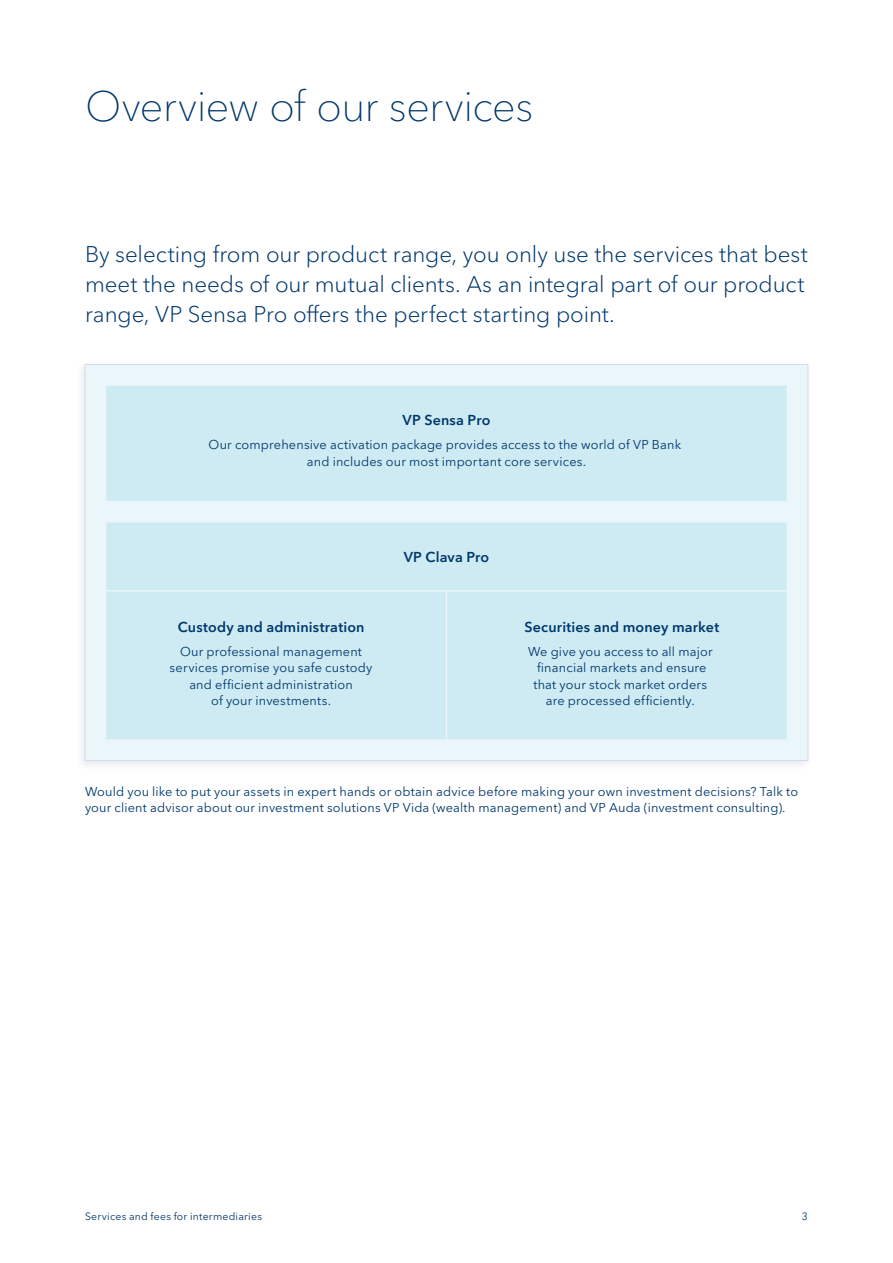
<style>
.page{position:relative;width:893px;height:1263px;background:#fff}
.page>*{position:absolute;margin:0;border:0;box-sizing:border-box;transform-origin:0 0}
.t1{font:100 42px "Avenir Next World";letter-spacing:-.015em;color:#00376b}
.t2{font:300 22.5px/30px "Avenir Next World";letter-spacing:-.005em;color:#00376b}
.t3{font:600 14.25px "VP Next";letter-spacing:.015em;color:#00376b}
.t4{font:12.75px/16.5px "VP Next";letter-spacing:.015em;color:#00376b;text-align:center}
.t5{font:12.75px/16.5px "Avenir Next World";letter-spacing:.01em;color:#00376b}
.t6{font:10.5px "Avenir Next World";letter-spacing:.02em;color:#00376b}
</style>
<div class="page">
<div style="left:75px;top:360px;width:738px;height:411px;background:#002d5e;opacity:.1"></div>
<div style="left:85px;top:364px;width:723px;height:396px;background:#eaf6f9"></div>
<div style="left:106px;top:522px;width:681px;height:217px;background:#ceebf3"></div>
<div style="left:106px;top:386px;width:681px;height:115px;background:#ceebf3"></div>
<hr style="left:98px;top:590px;width:694px;height:1px;background:#eaf6f9">
<hr style="left:446px;top:591px;width:1px;height:148px;background:#eaf6f9">
<h1 class="t1" style="left:85px;top:73px;width:450px">Overview of our services</h1>
<h2 class="t2" style="left:85px;top:239px;width:724px">By selecting from our product range, you only use the services that best meet the needs of our mutual clients. As an integral part of our product range, VP Sensa Pro offers the perfect starting point.</h2>
<p class="t3" style="left:403px;top:412px;width:89px">VP Sensa Pro</p>
<p class="t4" style="left:209px;top:437px;width:474px">Our comprehensive activation package provides access to the world of VP Bank and includes our most important core services.</p>
<p class="t3" style="left:178px;top:618px;width:188px">Custody and administration</p>
<p class="t4" style="left:170px;top:643px;width:204px">Our professional management services promise you safe custody and efficient administration<br>of your investments.</p>
<p class="t3" style="left:404px;top:548px;width:87px">VP Clava Pro</p>
<p class="t3" style="left:525px;top:618px;width:196px">Securities and money market</p>
<p class="t4" style="left:528px;top:643px;width:186px">We give you access to all major financial markets and ensure that your stock market orders are processed efficiently.</p>
<p class="t5" style="left:85px;top:783px;width:715px">Would you like to put your assets in expert hands or obtain advice before making your own investment decisions? Talk to your client advisor about our investment solutions VP Vida (wealth management) and VP Auda (investment consulting).</p>
<p class="t6" style="left:85px;top:1208px;width:178px">Services and fees for intermediaries</p>
<p class="t6" style="left:802px;top:1208px;width:8px">3</p>
</div>
